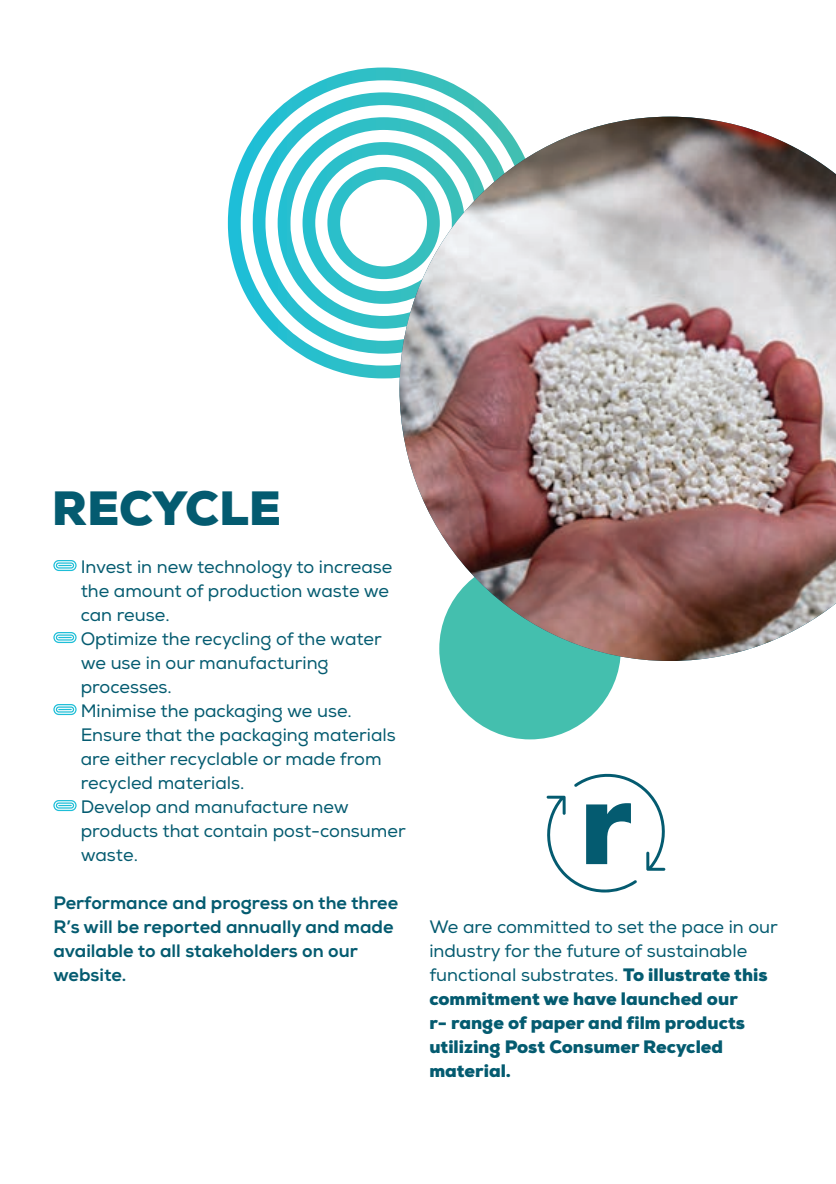
<style>
.page{position:relative;width:836px;height:1184px;background:#fff}
.page>*{position:absolute;margin:0;border:0;box-sizing:border-box;transform-origin:0 0}
.t1{font:900 48px "Nexa";letter-spacing:-.005em;color:#045b70}
.t2{font:18px "Nexa";color:#045b70}
.t3{font:900 18px/24px "Nexa";color:#045b70}
.t4{font:800 18px/24px "Nexa";color:#045b70}
.s1{font-family:"Lineat";font-size:28px;color:#fff}
.s2{font-weight:400}
</style>
<div class="page">
<div style="left:439px;top:558px;width:181px;height:181px;background:#44bfae;border-radius:50%"></div>
<svg style="left:228px;top:68px;width:270px;height:310px"></svg>
<img style="left:399px;top:117px;width:436px;height:544px">
<svg style="left:546px;top:773px;width:120px;height:120px"></svg>
<h1 class="t1" style="left:52px;top:477px;width:231px">RECYCLE</h1>
<p class="t2" style="left:53px;top:556px;width:340px"><span class="s1">–</span>Invest in new technology to increase</p>
<p class="t2" style="left:81px;top:580px;width:310px">the amount of production waste we</p>
<p class="t2" style="left:81px;top:604px;width:90px">can reuse.</p>
<p class="t2" style="left:53px;top:628px;width:330px"><span class="s1">–</span>Optimize the recycling of the water</p>
<p class="t2" style="left:81px;top:652px;width:249px">we use in our manufacturing</p>
<p class="t2" style="left:81px;top:676px;width:93px">processes.</p>
<p class="t2" style="left:53px;top:700px;width:300px"><span class="s1">–</span>Minimise the packaging we use.</p>
<p class="t2" style="left:81px;top:724px;width:316px">Ensure that the packaging materials</p>
<p class="t2" style="left:81px;top:748px;width:302px">are either recyclable or made from</p>
<p class="t2" style="left:81px;top:772px;width:165px">recycled materials.</p>
<p class="t2" style="left:53px;top:796px;width:297px"><span class="s1">–</span>Develop and manufacture new</p>
<p class="t2" style="left:81px;top:820px;width:326px">products that contain post-consumer</p>
<p class="t2" style="left:81px;top:844px;width:59px">waste.</p>
<p class="t4" style="left:53px;top:891px;width:346px">Performance and progress on the three<br>R’s will be reported annually and made available to all stakeholders on our website.</p>
<p class="t3" style="left:429px;top:914px;width:350px"><span class="s2">We are committed to set the pace in our industry for the future of sustainable functional substrates.</span> To illustrate this commitment we have launched our<br>r- range of paper and film products utilizing Post Consumer Recycled material.</p>
</div>
